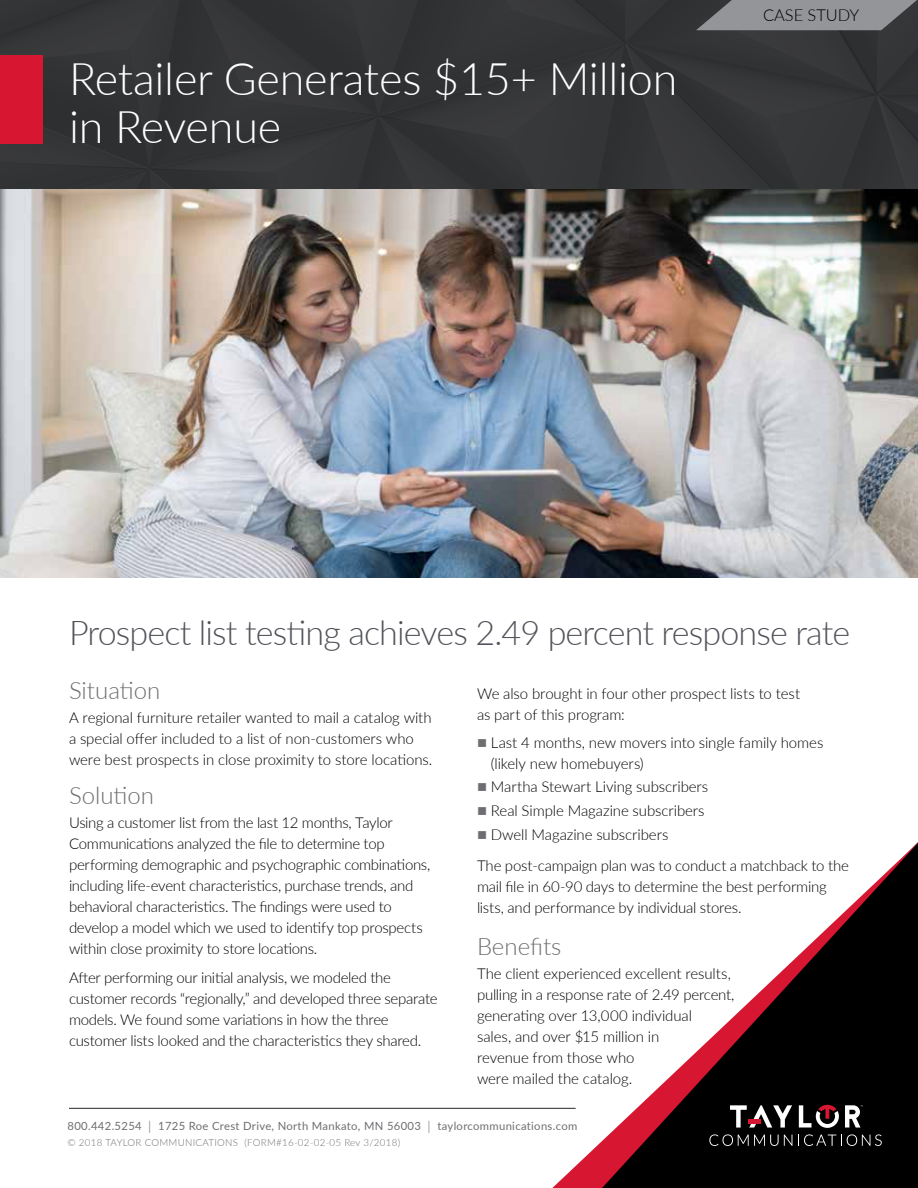
<style>
.page{position:relative;width:918px;height:1188px;background:#fff}
.page>*{position:absolute;margin:0;border:0;box-sizing:border-box;transform-origin:0 0}
.t1{font:300 45px/48px "Lato";letter-spacing:-.005em;color:#fff}
.t2{font:300 34.2px "Lato";letter-spacing:-.025em;color:#51535a}
.t3{font:300 24px "Lato";color:#6d6e71}
.t4{font:300 16.5px "Lato";letter-spacing:-.005em;color:#000}
.t5{font:300 15px/21px "Lato";letter-spacing:-.015em;color:#000}
.t6{font:11.25px "Lato";letter-spacing:.03em;color:#6d6e71}
.t7{font:300 9.75px "Lato";letter-spacing:.03em;color:#6d6e71}
.s1{color:#6d6e71}
.s2{font-weight:300;font-size:16.8px}
</style>
<div class="page">
<hr style="left:69px;top:1108px;width:507px;height:1px;background:#262729">
<img style="left:0;top:189px;width:918px;height:389px">
<svg style="left:531px;top:842px;width:387px;height:346px"></svg>
<svg style="left:845px;top:1105px;width:18px;height:23px"></svg>
<svg style="left:730px;top:1105px;width:62px;height:23px"></svg>
<hr style="left:748px;top:1119px;width:12px;height:4px;background:#d71732">
<svg style="left:799px;top:1105px;width:40px;height:23px"></svg>
<svg style="left:709px;top:1134px;width:83px;height:12px"></svg>
<svg style="left:798px;top:1134px;width:84px;height:12px"></svg>
<div style="left:0;top:0;width:918px;height:189px;background:#343536"></div>
<h1 class="t1" style="left:69px;top:53px;width:610px">Retailer Generates $15+ Million in Revenue</h1>
<p class="t4" style="left:763px;top:4px;width:98px">CASE STUDY</p>
<h2 class="t2" style="left:69px;top:609px;width:783px">Prospect list testing achieves 2.49 percent response rate</h2>
<h3 class="t3" style="left:69px;top:674px;width:93px">Situation</h3>
<p class="t5" style="left:69px;top:707px;width:365px">A regional furniture retailer wanted to mail a catalog with a special offer included to a list of non-customers who were best prospects in close proximity to store locations.</p>
<h3 class="t3" style="left:69px;top:779px;width:87px">Solution</h3>
<p class="t5" style="left:69px;top:812px;width:363px">Using a customer list from the last 12 months, Taylor Communications analyzed the file to determine top performing demographic and psychographic combinations, including life-event characteristics, purchase trends, and behavioral characteristics. The findings were used to develop a model which we used to identify top prospects within close proximity to store locations.</p>
<p class="t5" style="left:69px;top:966px;width:370px">After performing our initial analysis, we modeled the customer records “regionally,” and developed three separate models. We found some variations in how the three customer lists looked and the characteristics they shared.</p>
<p class="t5" style="left:477px;top:682px;width:325px">We also brought in four other prospect lists to test as part of this program:</p>
<p class="t5" style="left:491px;top:731px;width:334px;text-indent:-14px"><span class="s1">■</span> Last 4 months, new movers into single family homes (likely new homebuyers)</p>
<p class="t5" style="left:477px;top:776px;width:233px"><span class="s1">■</span> Martha Stewart Living subscribers</p>
<p class="t5" style="left:477px;top:800px;width:229px"><span class="s1">■</span> Real Simple Magazine subscribers</p>
<p class="t5" style="left:477px;top:818px;width:373px;line-height:31.5px"><span class="s1">■</span> Dwell Magazine subscribers<br>The post-campaign plan was to conduct a matchback to the</p>
<p class="t5" style="left:477px;top:876px;width:351px">mail file in 60-90 days to determine the best performing lists, and performance by individual stores.</p>
<h3 class="t3" style="left:477px;top:930px;width:86px">Benefits</h3>
<p class="t5" style="left:477px;top:963px;width:259px">The client experienced excellent results, pulling in a response rate of 2.49 percent, generating over 13,000 individual<br>sales, and over $15 million in<br>revenue from those who<br>were mailed the catalog.</p>
<p class="t6" style="left:68px;top:1117px;width:511px">800.442.5254 <span class="s2">l</span> 1725 Roe Crest Drive, North Mankato, MN 56003 <span class="s2">l</span> taylorcommunications.com</p>
<p class="t7" style="left:68px;top:1136px;width:334px">© 2018 TAYLOR COMMUNICATIONS (FORM#16-02-02-05 Rev 3/2018)</p>
</div>
